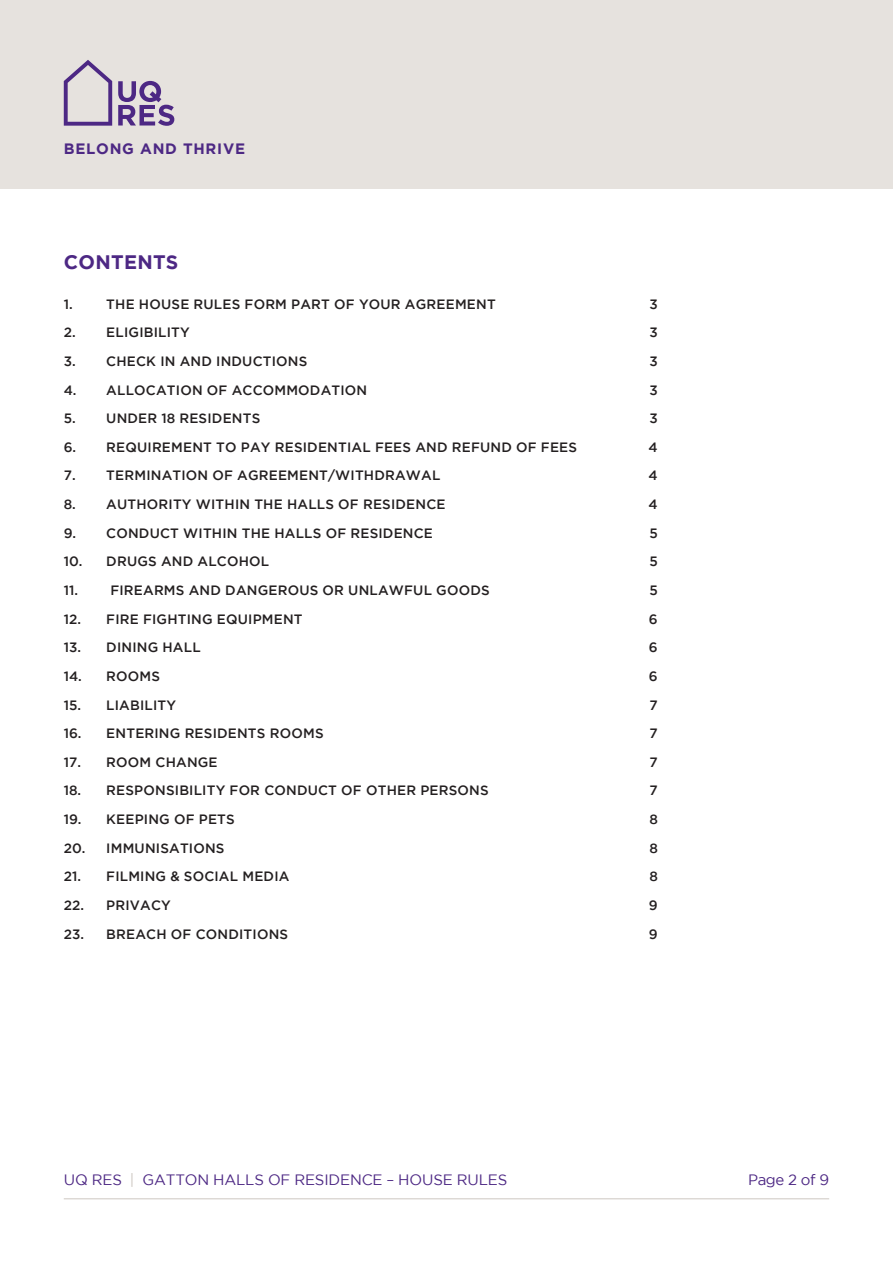
<style>
.page{position:relative;width:893px;height:1263px;background:#fff}
.page>*{position:absolute;margin:0;border:0;box-sizing:border-box;transform-origin:0 0}
.t1{font:700 19.5px "Gotham";letter-spacing:.015em;color:#4d2884}
.t2{font:15px "Gotham";letter-spacing:-.01em;color:#4d2884}
.t3{font:700 15px "Gotham";letter-spacing:.05em;color:#4d2884}
.Sub-Header{font:500 13.5px "Gotham";letter-spacing:.015em;color:#231f20}
.s1{color:#cdc7c1}
</style>
<div class="page">
<div style="left:0;top:0;width:893px;height:189px;background:#e6e2de"></div>
<hr style="left:64px;top:1198px;width:765px;height:1px;background:#cdc7c1">
<svg style="left:64px;top:60px;width:48px;height:66px"></svg>
<svg style="left:118px;top:81px;width:56px;height:45px"></svg>
<p class="t3" style="left:64px;top:140px;width:183px">BELONG AND THRIVE</p>
<p class="t1" style="left:64px;top:251px;width:116px">CONTENTS</p>
<p class="Sub-Header" style="left:64px;top:296px;width:10px">1.</p>
<p class="Sub-Header" style="left:106px;top:296px;width:391px">THE HOUSE RULES FORM PART OF YOUR AGREEMENT</p>
<p class="Sub-Header" style="left:649px;top:296px;width:10px">3</p>
<p class="Sub-Header" style="left:64px;top:325px;width:128px">2. ELIGIBILITY</p>
<p class="Sub-Header" style="left:649px;top:325px;width:10px">3</p>
<p class="Sub-Header" style="left:64px;top:353px;width:245px">3. CHECK IN AND INDUCTIONS</p>
<p class="Sub-Header" style="left:649px;top:353px;width:10px">3</p>
<p class="Sub-Header" style="left:64px;top:382px;width:305px">4. ALLOCATION OF ACCOMMODATION</p>
<p class="Sub-Header" style="left:649px;top:382px;width:10px">3</p>
<p class="Sub-Header" style="left:64px;top:411px;width:198px">5. UNDER 18 RESIDENTS</p>
<p class="Sub-Header" style="left:649px;top:411px;width:10px">3</p>
<p class="Sub-Header" style="left:64px;top:439px;width:515px">6. REQUIREMENT TO PAY RESIDENTIAL FEES AND REFUND OF FEES</p>
<p class="Sub-Header" style="left:649px;top:439px;width:11px">4</p>
<p class="Sub-Header" style="left:64px;top:468px;width:378px">7. TERMINATION OF AGREEMENT/WITHDRAWAL</p>
<p class="Sub-Header" style="left:649px;top:468px;width:11px">4</p>
<p class="Sub-Header" style="left:64px;top:497px;width:383px">8. AUTHORITY WITHIN THE HALLS OF RESIDENCE</p>
<p class="Sub-Header" style="left:649px;top:497px;width:11px">4</p>
<p class="Sub-Header" style="left:64px;top:525px;width:371px">9. CONDUCT WITHIN THE HALLS OF RESIDENCE</p>
<p class="Sub-Header" style="left:649px;top:525px;width:10px">5</p>
<p class="Sub-Header" style="left:64px;top:554px;width:207px">10. DRUGS AND ALCOHOL</p>
<p class="Sub-Header" style="left:649px;top:554px;width:10px">5</p>
<p class="Sub-Header" style="left:64px;top:582px;width:427px">11. FIREARMS AND DANGEROUS OR UNLAWFUL GOODS</p>
<p class="Sub-Header" style="left:649px;top:582px;width:10px">5</p>
<p class="Sub-Header" style="left:64px;top:611px;width:240px">12. FIRE FIGHTING EQUIPMENT</p>
<p class="Sub-Header" style="left:649px;top:611px;width:10px">6</p>
<p class="Sub-Header" style="left:64px;top:640px;width:138px">13. DINING HALL</p>
<p class="Sub-Header" style="left:649px;top:640px;width:10px">6</p>
<p class="Sub-Header" style="left:64px;top:668px;width:98px">14. ROOMS</p>
<p class="Sub-Header" style="left:649px;top:668px;width:10px">6</p>
<p class="Sub-Header" style="left:64px;top:697px;width:114px">15. LIABILITY</p>
<p class="Sub-Header" style="left:650px;top:697px;width:10px">7</p>
<p class="Sub-Header" style="left:64px;top:726px;width:261px">16. ENTERING RESIDENTS ROOMS</p>
<p class="Sub-Header" style="left:650px;top:726px;width:10px">7</p>
<p class="Sub-Header" style="left:64px;top:754px;width:155px">17. ROOM CHANGE</p>
<p class="Sub-Header" style="left:650px;top:754px;width:10px">7</p>
<p class="Sub-Header" style="left:64px;top:783px;width:426px">18. RESPONSIBILITY FOR CONDUCT OF OTHER PERSONS</p>
<p class="Sub-Header" style="left:650px;top:783px;width:10px">7</p>
<p class="Sub-Header" style="left:64px;top:812px;width:173px">19. KEEPING OF PETS</p>
<p class="Sub-Header" style="left:649px;top:812px;width:10px">8</p>
<p class="Sub-Header" style="left:64px;top:840px;width:162px">20. IMMUNISATIONS</p>
<p class="Sub-Header" style="left:649px;top:840px;width:10px">8</p>
<p class="Sub-Header" style="left:64px;top:869px;width:227px">21. FILMING &amp; SOCIAL MEDIA</p>
<p class="Sub-Header" style="left:649px;top:869px;width:10px">8</p>
<p class="Sub-Header" style="left:64px;top:897px;width:109px">22. PRIVACY</p>
<p class="Sub-Header" style="left:649px;top:897px;width:10px">9</p>
<p class="Sub-Header" style="left:64px;top:926px;width:226px">23. BREACH OF CONDITIONS</p>
<p class="Sub-Header" style="left:649px;top:926px;width:10px">9</p>
<p class="t2" style="left:64px;top:1171px;width:445px">UQ RES <span class="s1">|</span> GATTON HALLS OF RESIDENCE – HOUSE RULES</p>
<p class="t2" style="left:748px;top:1171px;width:83px">Page 2 of 9</p>
</div>
